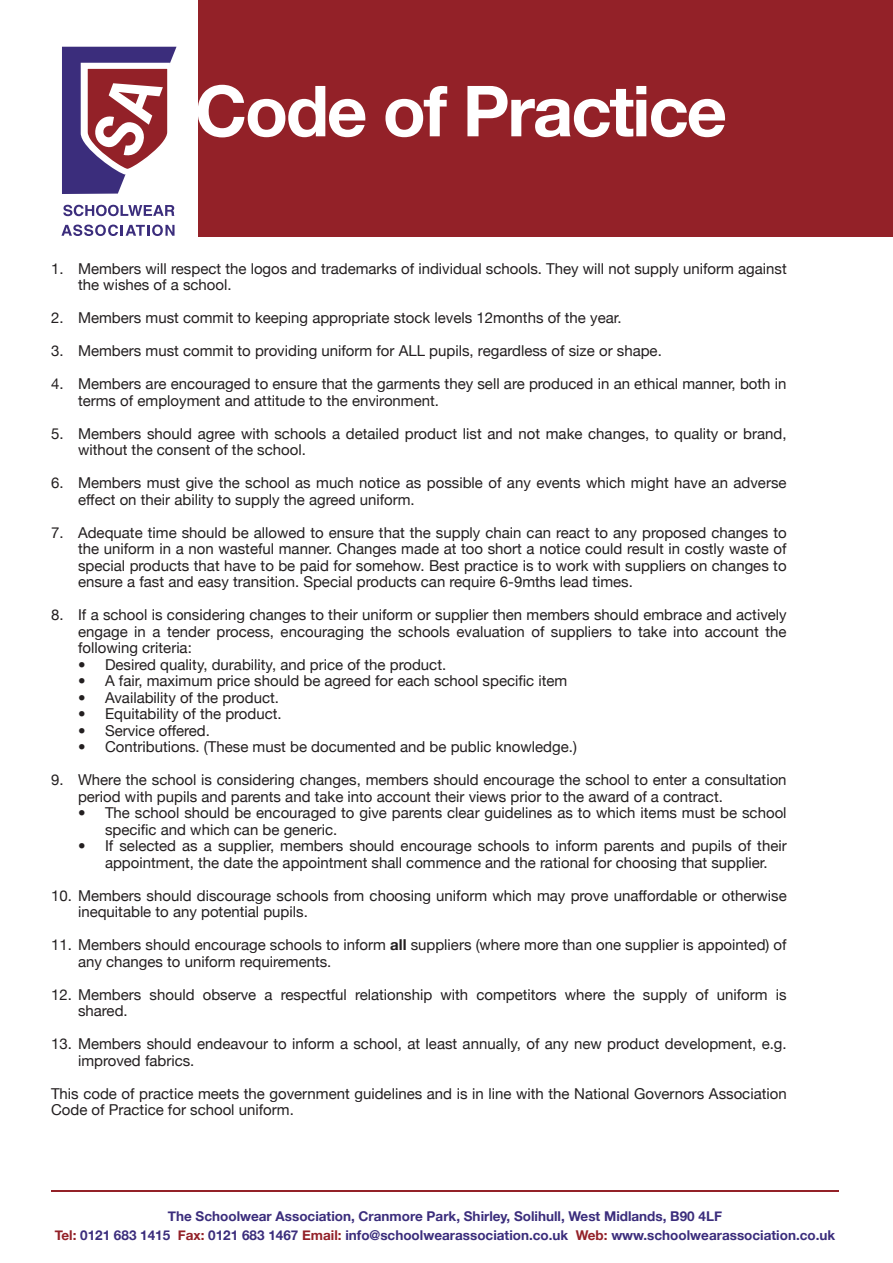
<style>
.page{position:relative;width:893px;height:1263px;background:#fff}
.page>*{position:absolute;margin:0;border:0;box-sizing:border-box;transform-origin:0 0}
.t1{font:700 70.5px "Helvetica Neue";letter-spacing:-.03em;color:#fff}
.Body_Text{font:15px/16.5px "Helvetica Neue";color:#231f20}
.t2{font:700 13.5px "Helvetica Neue";color:#3b2d7c}
.s1{font-weight:700}
.s2{color:#932128}
</style>
<div class="page">
<hr style="left:51px;top:1191px;width:788px;height:1px;background:#932128">
<div style="left:198px;top:0;width:695px;height:237px;background:#932128"></div>
<svg style="left:62px;top:47px;width:115px;height:147px"></svg>
<svg style="left:63px;top:205px;width:111px;height:11px"></svg>
<svg style="left:61px;top:225px;width:114px;height:11px"></svg>
<p class="t1" style="left:195px;top:68px;width:534px">Code of Practice</p>
<p class="Body_Text" style="left:78px;top:260px;width:710px;text-indent:-27px">1. Members will respect the logos and trademarks of individual schools. They will not supply uniform against the wishes of a school.</p>
<p class="Body_Text" style="left:51px;top:309px;width:572px">2. Members must commit to keeping appropriate stock levels 12months of the year.</p>
<p class="Body_Text" style="left:51px;top:342px;width:612px">3. Members must commit to providing uniform for ALL pupils, regardless of size or shape.</p>
<p class="Body_Text" style="left:78px;top:375px;width:710px;text-indent:-27px">4. Members are encouraged to ensure that the garments they sell are produced in an ethical manner, both in terms of employment and attitude to the environment.</p>
<p class="Body_Text" style="left:78px;top:425px;width:710px;text-indent:-27px">5. Members should agree with schools a detailed product list and not make changes, to quality or brand, without the consent of the school.</p>
<p class="Body_Text" style="left:78px;top:474px;width:710px;text-indent:-27px">6. Members must give the school as much notice as possible of any events which might have an adverse effect on their ability to supply the agreed uniform.</p>
<p class="Body_Text" style="left:78px;top:524px;width:710px;text-align:justify;text-indent:-27px">7. Adequate time should be allowed to ensure that the supply chain can react to any proposed changes to the uniform in a non wasteful manner. Changes made at too short a notice could result in costly waste of special products that have to be paid for somehow. Best practice is to work with suppliers on changes to ensure a fast and easy transition. Special products can require 6-9mths lead times.</p>
<p class="Body_Text" style="left:78px;top:606px;width:710px;text-align:justify;text-indent:-27px">8. If a school is considering changes to their uniform or supplier then members should embrace and actively engage in a tender process, encouraging the schools evaluation of suppliers to take into account the following criteria:</p>
<p class="Body_Text" style="left:78px;top:656px;width:370px">• Desired quality, durability, and price of the product.</p>
<p class="Body_Text" style="left:78px;top:672px;width:491px">• A fair, maximum price should be agreed for each school specific item</p>
<p class="Body_Text" style="left:78px;top:689px;width:202px">• Availability of the product.</p>
<p class="Body_Text" style="left:78px;top:705px;width:205px">• Equitability of the product.</p>
<p class="Body_Text" style="left:78px;top:722px;width:133px">• Service offered.</p>
<p class="Body_Text" style="left:78px;top:738px;width:500px">• Contributions. (These must be documented and be public knowledge.)</p>
<p class="Body_Text" style="left:78px;top:771px;width:710px;text-indent:-27px">9. Where the school is considering changes, members should encourage the school to enter a consultation period with pupils and parents and take into account their views prior to the award of a contract.</p>
<p class="Body_Text" style="left:105px;top:804px;width:683px;text-indent:-27px">• The school should be encouraged to give parents clear guidelines as to which items must be school specific and which can be generic.</p>
<p class="Body_Text" style="left:78px;top:837px;width:710px;text-align:center">• If selected as a supplier, members should encourage schools to inform parents and pupils of their appointment, the date the appointment shall commence and the rational for choosing that supplier.</p>
<p class="Body_Text" style="left:78px;top:887px;width:710px;text-indent:-27px">10. Members should discourage schools from choosing uniform which may prove unaffordable or otherwise inequitable to any potential pupils.</p>
<p class="Body_Text" style="left:78px;top:936px;width:710px;text-indent:-27px">11. Members should encourage schools to inform <span class="s1">all</span> suppliers (where more than one supplier is appointed) of any changes to uniform requirements.</p>
<p class="Body_Text" style="left:78px;top:986px;width:710px;text-indent:-27px">12. Members should observe a respectful relationship with competitors where the supply of uniform is shared.</p>
<p class="Body_Text" style="left:78px;top:1035px;width:710px;text-indent:-27px">13. Members should endeavour to inform a school, at least annually, of any new product development, e.g. improved fabrics.</p>
<p class="Body_Text" style="left:51px;top:1085px;width:737px">This code of practice meets the government guidelines and is in line with the National Governors Association<br>Code of Practice for school uniform.</p>
<p class="t2" style="left:168px;top:1208px;width:556px">The Schoolwear Association, Cranmore Park, Shirley, Solihull, West Midlands, B90 4LF</p>
<p class="t2" style="left:55px;top:1227px;width:782px"><span class="s2">Tel:</span> 0121 683 1415 <span class="s2">Fax:</span> 0121 683 1467 <span class="s2">Email:</span> info@schoolwearassociation.co.uk <span class="s2">Web:</span> www.schoolwearassociation.co.uk</p>
</div>
